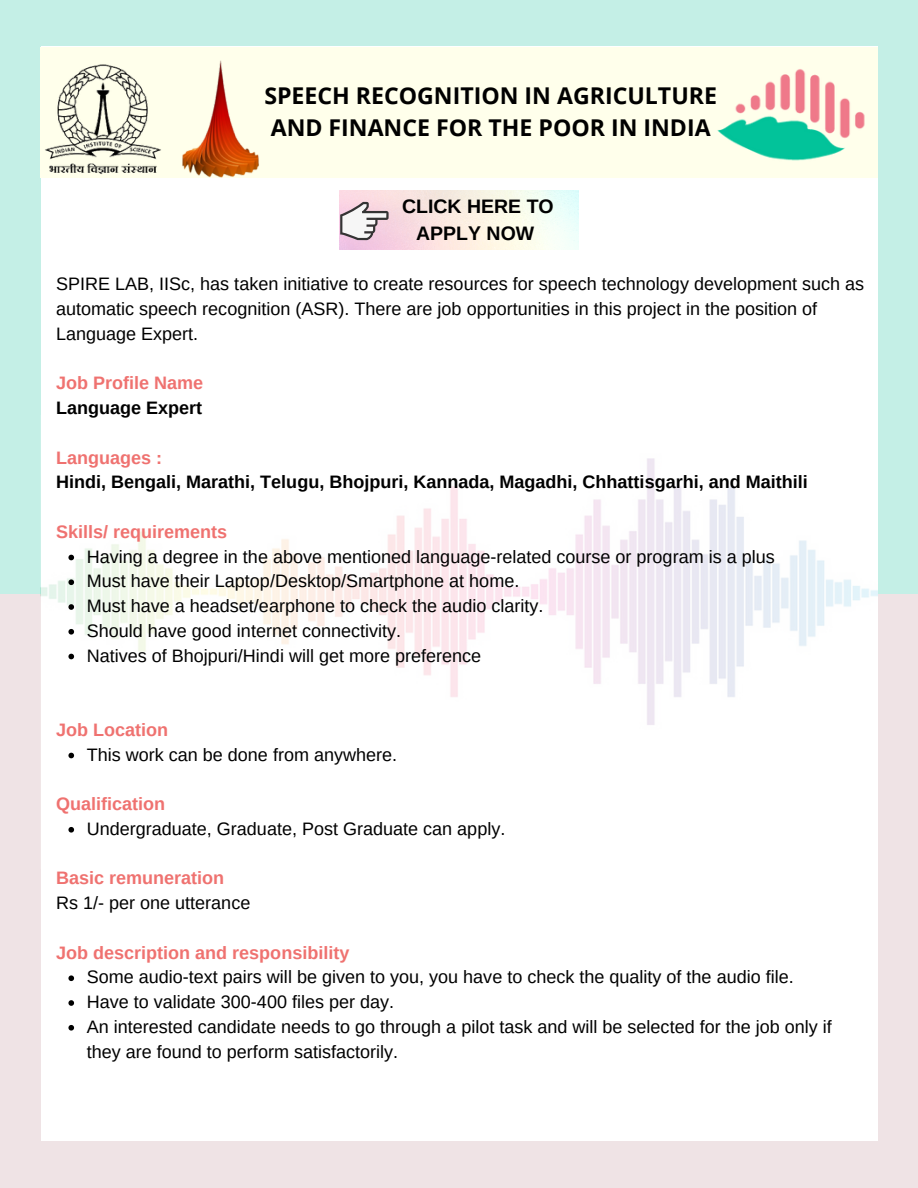
<style>
.page{position:relative;width:918px;height:1188px;background:#c4efe6}
.page>*{position:absolute;margin:0;border:0;box-sizing:border-box;transform-origin:0 0}
.t1{font:700 23.1px/31.5px "Open Sans";color:#000}
.t2{font:700 19.5px/27px "Arimo";color:#000;text-align:center}
.t3{font:18px/24.8px "Arimo";color:#000}
.t4{font:700 18px "Arimo";color:#ef7270}
.t5{font:700 18px "Arimo";color:#000}
</style>
<div class="page">
<div style="left:0;top:594px;width:918px;height:594px;background:#efe3e5"></div>
<div style="left:41px;top:47px;width:837px;height:1094px;background:#fff"></div>
<img style="left:40px;top:458px;width:837px;height:372px">
<div style="left:41px;top:47px;width:836px;height:130px;background:#ffffeb"></div>
<img style="left:687px;top:46px;width:191px;height:132px">
<img style="left:162px;top:60px;width:131px;height:118px">
<img style="left:45px;top:64px;width:117px;height:114px">
<svg style="left:68px;top:555px;width:6px;height:5px"></svg>
<svg style="left:68px;top:579px;width:6px;height:6px"></svg>
<svg style="left:68px;top:604px;width:6px;height:6px"></svg>
<svg style="left:68px;top:629px;width:6px;height:6px"></svg>
<svg style="left:68px;top:654px;width:6px;height:5px"></svg>
<svg style="left:68px;top:753px;width:6px;height:5px"></svg>
<svg style="left:68px;top:827px;width:6px;height:6px"></svg>
<svg style="left:68px;top:975px;width:6px;height:6px"></svg>
<svg style="left:68px;top:1000px;width:6px;height:6px"></svg>
<svg style="left:68px;top:1025px;width:6px;height:6px"></svg>
<svg style="left:340px;top:202px;width:49px;height:38px"></svg>
<p class="t1" style="left:264px;top:80px;width:454px">SPEECH RECOGNITION IN AGRICULTURE<br>AND FINANCE FOR THE POOR IN INDIA</p>
<p class="t2" style="left:402px;top:193px;width:153px">CLICK HERE TO<br>APPLY NOW</p>
<p class="t3" style="left:56px;top:272px;width:810px">SPIRE LAB, IISc, has taken initiative to create resources for speech technology development such as automatic speech recognition (ASR). There are job opportunities in this project in the position of<br>Language Expert.</p>
<p class="t4" style="left:56px;top:373px;width:149px">Job Profile Name</p>
<p class="t5" style="left:56px;top:398px;width:148px">Language Expert</p>
<p class="t4" style="left:56px;top:447px;width:108px">Languages :</p>
<p class="t5" style="left:56px;top:472px;width:753px">Hindi, Bengali, Marathi, Telugu, Bhojpuri, Kannada, Magadhi, Chhattisgarhi, and Maithili</p>
<p class="t4" style="left:56px;top:522px;width:173px">Skills/ requirements</p>
<p class="t3" style="left:87px;top:544px;width:690px">Having a degree in the above mentioned language-related course or program is a plus Must have their Laptop/Desktop/Smartphone at home.<br>Must have a headset/earphone to check the audio clarity.<br>Should have good internet connectivity.<br>Natives of Bhojpuri/Hindi will get more preference</p>
<p class="t4" style="left:56px;top:720px;width:114px">Job Location</p>
<p class="t3" style="left:87px;top:742px;width:312px">This work can be done from anywhere.</p>
<p class="t4" style="left:56px;top:794px;width:111px">Qualification</p>
<p class="t3" style="left:87px;top:816px;width:420px">Undergraduate, Graduate, Post Graduate can apply.</p>
<p class="t4" style="left:56px;top:868px;width:170px">Basic remuneration</p>
<p class="t3" style="left:56px;top:890px;width:196px">Rs 1/- per one utterance</p>
<p class="t4" style="left:56px;top:942px;width:295px">Job description and responsibility</p>
<p class="t3" style="left:87px;top:965px;width:747px">Some audio-text pairs will be given to you, you have to check the quality of the audio file.<br>Have to validate 300-400 files per day.<br>An interested candidate needs to go through a pilot task and will be selected for the job only if they are found to perform satisfactorily.</p>
</div>
